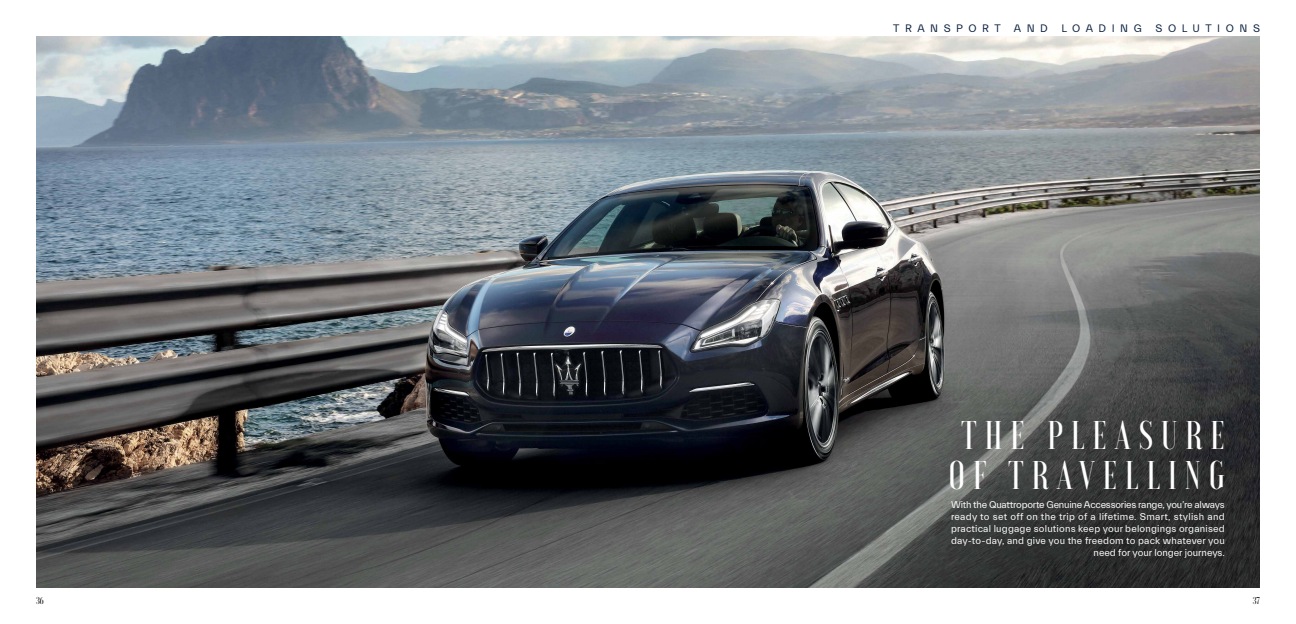
<style>
.page{position:relative;width:1296px;height:624px;background:#fff}
.page>*{position:absolute;margin:0;border:0;box-sizing:border-box;transform-origin:0 0}
.t1{font:500 40px/40px "Voga";letter-spacing:.2em;color:#fff}
.t2{font:11px "Everett";color:#0d2240}
.t3{font:10px/12px "Everett";letter-spacing:.02em;color:#fff;text-align:right}
.t4{font:500 10px "Voga";color:#000}
</style>
<div class="page">
<img style="left:36px;top:36px;width:1223px;height:552px">
<p class="t2" style="left:893px;top:22px;width:24px">T RANS</p>
<p class="t2" style="left:956px;top:22px;width:24px">P OR</p>
<p class="t2" style="left:994px;top:22px;width:31px">T AN</p>
<p class="t2" style="left:1040px;top:22px;width:44px">D L OA</p>
<p class="t2" style="left:1098px;top:22px;width:24px">D ING</p>
<p class="t2" style="left:1155px;top:22px;width:11px">SO</p>
<p class="t2" style="left:1181px;top:22px;width:47px">LU TIONS</p>
<h1 class="t1" style="left:948px;top:414px;width:257px;text-indent:12px">THE PLE ASURE<br>OF TRAVELLIN</h1>
<h1 class="t1" style="left:1208px;top:454px;width:18px">G</h1>
<p class="t3" style="left:951px;top:498px;width:275px">With the Quattroporte Genuine Accessories range, you’re always ready to set off on the trip of a lifetime. Smart, stylish and practical luggage solutions keep your belongings organised day-to-day, and give you the freedom to pack whatever you need for your longer journeys.</p>
<p class="t4" style="left:36px;top:595px;width:9px">36</p>
<p class="t4" style="left:1252px;top:595px;width:9px">37</p>
</div>
